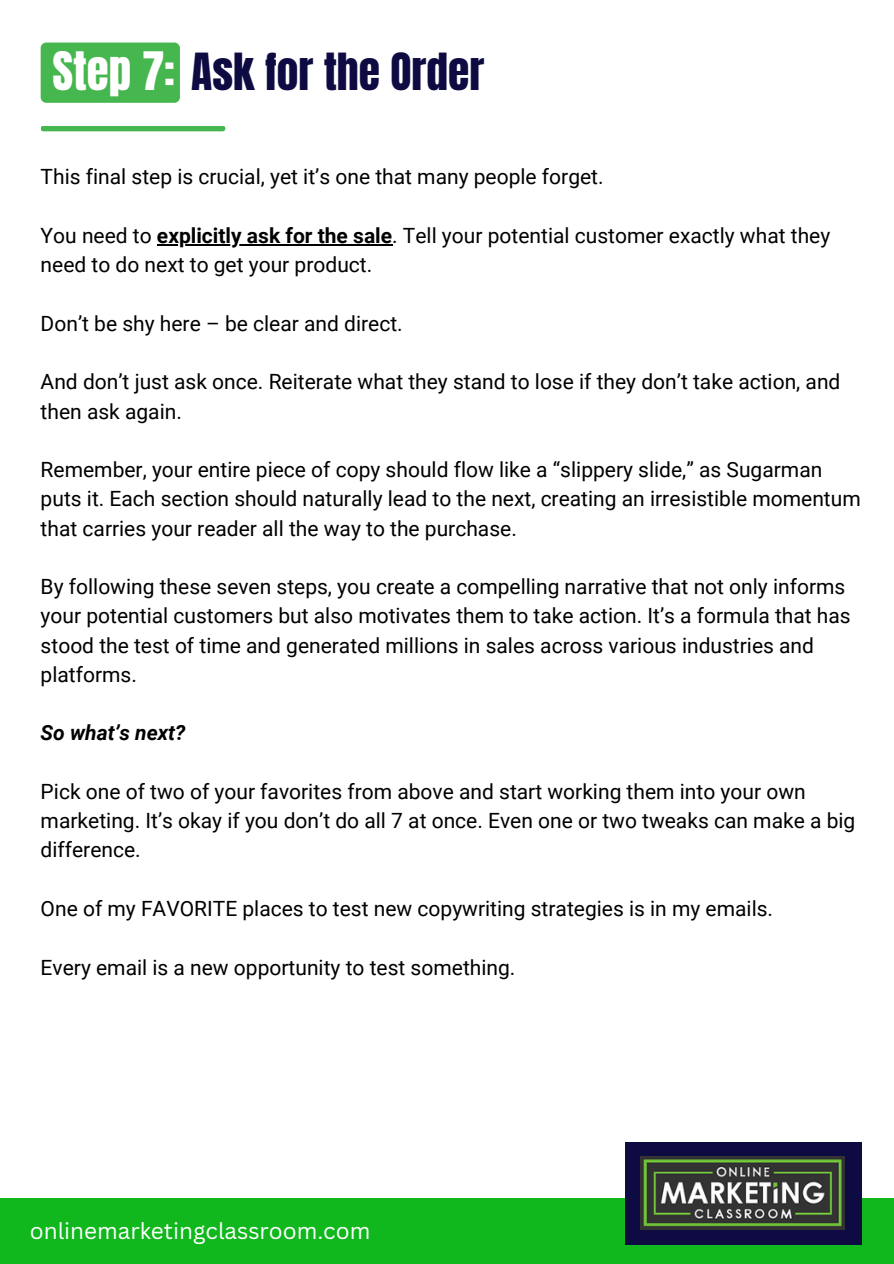
<style>
.page{position:relative;width:894px;height:1264px;background:#fff}
.page>*{position:absolute;margin:0;border:0;box-sizing:border-box;transform-origin:0 0}
.t1{font:43.5px "Anton";color:#0e0b42}
.t2{font:22.5px "Canva Sans";color:#fff}
.t3{font:21px/29.2px "Roboto";color:#000}
.t4{font:italic 700 21px "Roboto";color:#000}
.s1{font-size:45px;color:#fff}
.s2{font-weight:700}
</style>
<div class="page">
<div style="left:0;top:1198px;width:893px;height:65px;background:#10b71d"></div>
<div style="left:625px;top:1141px;width:235px;height:103px;background:#0e0b42"></div>
<img style="left:640px;top:1156px;width:204px;height:73px">
<svg style="left:41px;top:126px;width:184px;height:5px"></svg>
<div style="left:41px;top:43px;width:139px;height:60px;background:#45b74e"></div>
<hr style="left:157px;top:244px;width:235px;height:1px;background:#000">
<h1 class="t1" style="left:52px;top:40px;width:433px"><span class="s1">Step 7:</span> Ask for the Order</h1>
<p class="t3" style="left:41px;top:163px;width:564px">This final step is crucial, yet it’s one that many people forget.</p>
<p class="t3" style="left:41px;top:221px;width:790px">You need to <span class="s2">explicitly ask for the sale</span>. Tell your potential customer exactly what they</p>
<p class="t3" style="left:41px;top:250px;width:333px">need to do next to get your product.</p>
<p class="t3" style="left:41px;top:309px;width:363px">Don’t be shy here – be clear and direct.</p>
<p class="t3" style="left:41px;top:367px;width:801px">And don’t just ask once. Reiterate what they stand to lose if they don’t take action, and then ask again.</p>
<p class="t3" style="left:41px;top:455px;width:821px">Remember, your entire piece of copy should flow like a “slippery slide,” as Sugarman puts it. Each section should naturally lead to the next, creating an irresistible momentum that carries your reader all the way to the purchase.</p>
<p class="t3" style="left:41px;top:572px;width:811px">By following these seven steps, you create a compelling narrative that not only informs your potential customers but also motivates them to take action. It’s a formula that has stood the test of time and generated millions in sales across various industries and platforms.</p>
<h2 class="t4" style="left:41px;top:721px;width:146px">So what’s next?</h2>
<p class="t3" style="left:41px;top:777px;width:816px">Pick one of two of your favorites from above and start working them into your own marketing. It’s okay if you don’t do all 7 at once. Even one or two tweaks can make a big difference.</p>
<p class="t3" style="left:41px;top:894px;width:733px">One of my FAVORITE places to test new copywriting strategies is in my emails.</p>
<p class="t3" style="left:41px;top:952px;width:476px">Every email is a new opportunity to test something.</p>
<h1 class="t2" style="left:30px;top:1214px;width:342px">onlinemarketingclassroom.com</h1>
</div>
